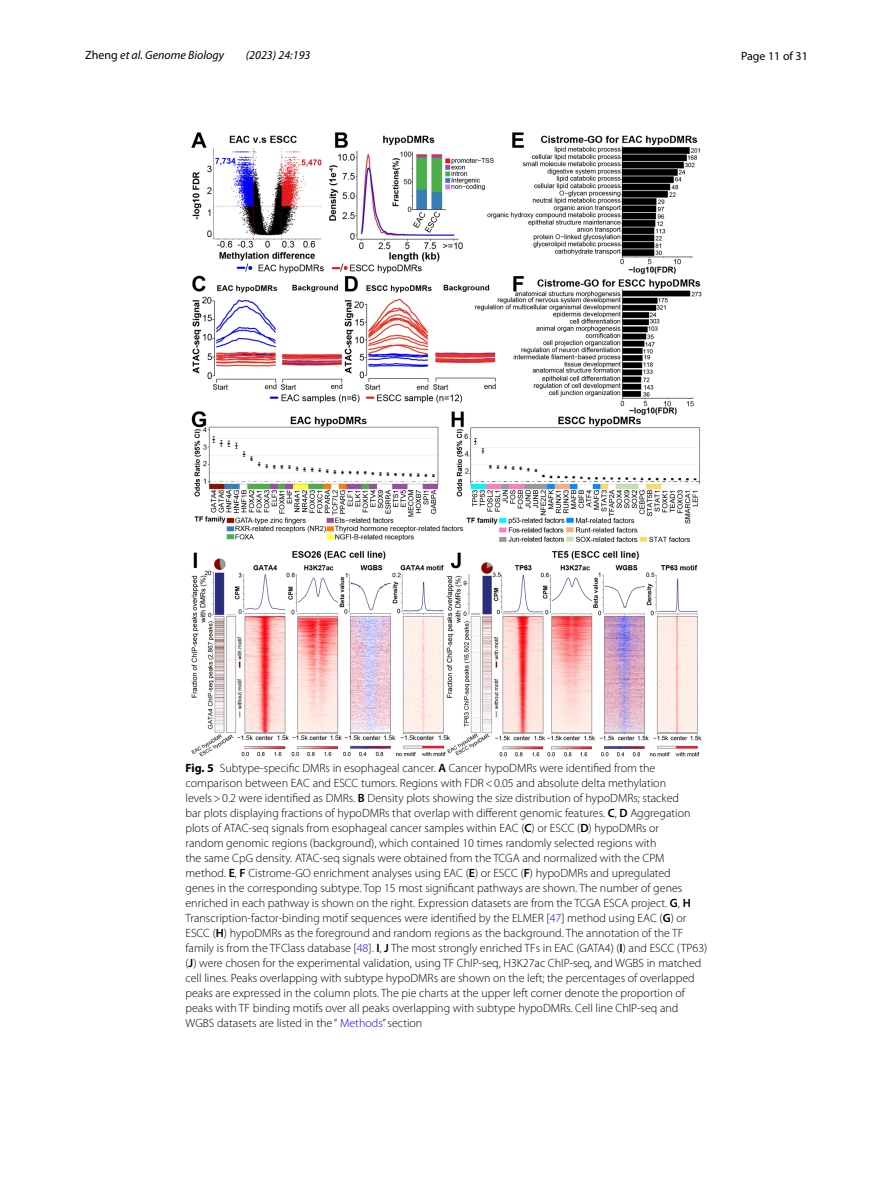
<style>
.page{position:relative;width:893px;height:1187px;background:#fff}
.page>*{position:absolute;margin:0;border:0;box-sizing:border-box;transform-origin:0 0}
.t1{font:300 12px/15px "Myriad Pro";color:#000}
.t2{font:italic 12px "Myriad Pro";color:#000}
.t3{font:12px "Myriad Pro";color:#000}
.s1{font-style:normal}
.s2{font-weight:700}
.s3{font-weight:600}
.s4{color:#00f}
</style>
<div class="page">
<img style="left:191px;top:133px;width:511px;height:623px">
<p class="t2" style="left:85px;top:48px;width:140px"><span class="s1">Zheng</span> et al. Genome Biology</p>
<p class="t2" style="left:246px;top:48px;width:66px">(2023) 24:193</p>
<p class="t3" style="left:741px;top:48px;width:68px">Page 11 of 31</p>
<p class="t1" style="left:185px;top:760px;width:523px"><span class="s2">Fig. 5</span> Subtype-specific DMRs in esophageal cancer. <span class="s3">A</span> Cancer hypoDMRs were identified from the comparison between EAC and ESCC tumors. Regions with FDR&lt;0.05 and absolute delta methylation levels&gt;0.2 were identified as DMRs. <span class="s3">B</span> Density plots showing the size distribution of hypoDMRs; stacked<br>bar plots displaying fractions of hypoDMRs that overlap with different genomic features. <span class="s3">C</span>, <span class="s3">D</span> Aggregation plots of ATAC-seq signals from esophageal cancer samples within EAC (<span class="s3">C</span>) or ESCC (<span class="s3">D</span>) hypoDMRs or<br>random genomic regions (background), which contained 10 times randomly selected regions with<br>the same CpG density. ATAC-seq signals were obtained from the TCGA and normalized with the CPM method. <span class="s3">E</span>, <span class="s3">F</span> Cistrome-GO enrichment analyses using EAC (<span class="s3">E</span>) or ESCC (<span class="s3">F</span>) hypoDMRs and upregulated<br>genes in the corresponding subtype. Top 15 most significant pathways are shown. The number of genes enriched in each pathway is shown on the right. Expression datasets are from the TCGA ESCA project. <span class="s3">G</span>, <span class="s3">H </span>Transcription-factor-binding motif sequences were identified by the ELMER [<span class="s4">47</span>] method using EAC (<span class="s3">G</span>) or ESCC (<span class="s3">H</span>) hypoDMRs as the foreground and random regions as the background. The annotation of the TF family is from the TFClass database [<span class="s4">48</span>]. <span class="s3">I</span>, <span class="s3">J</span> The most strongly enriched TFs in EAC (GATA4) (<span class="s3">I</span>) and ESCC (TP63) (<span class="s3">J</span>) were chosen for the experimental validation, using TF ChIP-seq, H3K27ac ChIP-seq, and WGBS in matched cell lines. Peaks overlapping with subtype hypoDMRs are shown on the left; the percentages of overlapped peaks are expressed in the column plots. The pie charts at the upper left corner denote the proportion of peaks with TF binding motifs over all peaks overlapping with subtype hypoDMRs. Cell line ChIP-seq and WGBS datasets are listed in the “ <span class="s4">Methods</span>” section</p>
</div>
